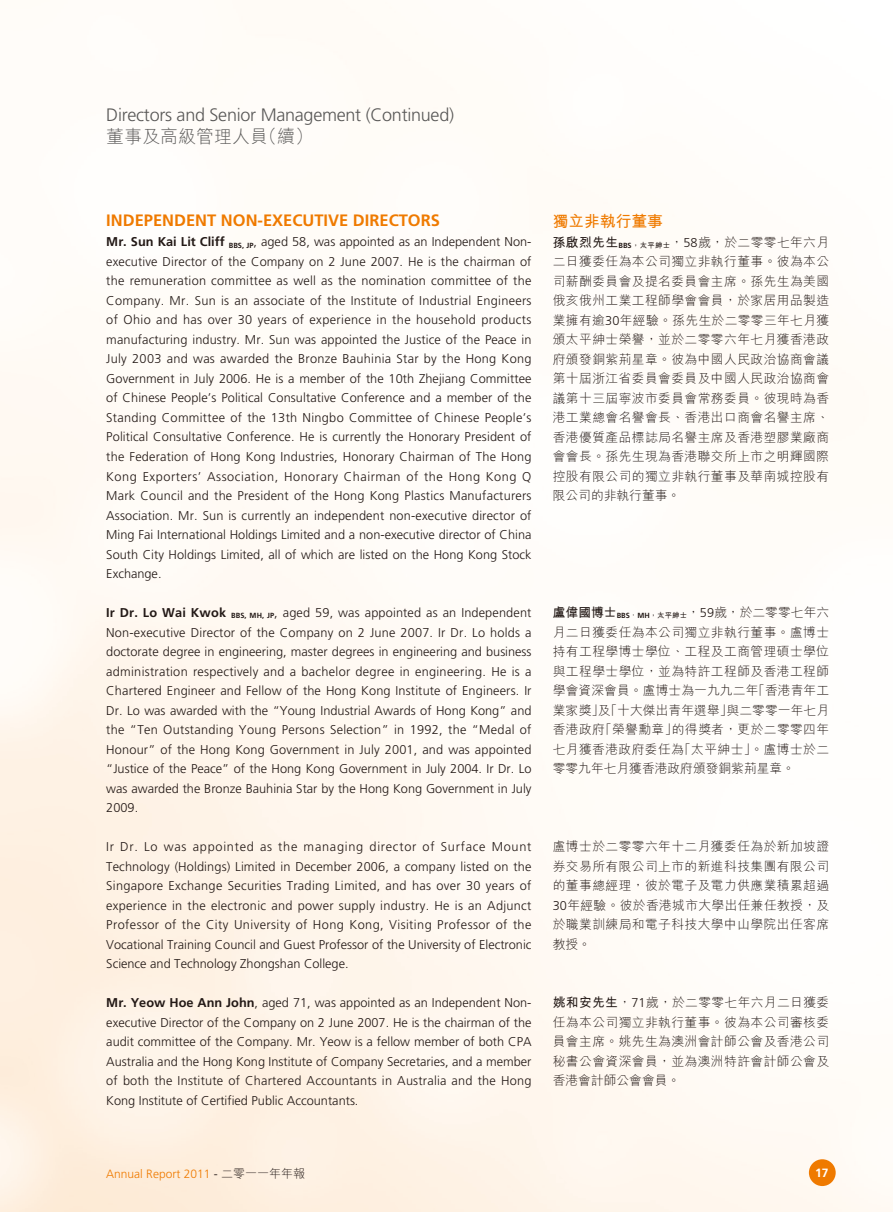
<style>
.page{position:relative;width:893px;height:1212px;background:#fff}
.page>*{position:absolute;margin:0;border:0;box-sizing:border-box;transform-origin:0 0}
.t1{font:300 18px "Frutiger LT Std";letter-spacing:-.015em;color:#595857}
.t2{font:18px "M Hei HK Light E Ten B5 H";color:#595857}
.t3{font:700 16.5px "Frutiger LT Std";color:#ef7a00}
.t4{font:15.75px "M Hei HK Bold E Ten B5 H";color:#ef7a00}
.t5{font:300 12.75px/19.5px "Frutiger LT Std";color:#231916;text-align:justify}
.t6{font:12.75px/19.5px "M Hei HK Light E Ten B5 H";letter-spacing:.035em;color:#231916;text-align:justify}
.t7{font:300 12px "Frutiger LT Std";color:#ef7a00}
.t8{font:700 12px "Frutiger LT Std";color:#fff}
.s1{font-weight:700}
.s2{font-family:"M Hei HK Bold E Ten B5 H"}
.s3{font-family:"Frutiger LT Std";font-weight:300}
.s4{color:#231916}
.s5{font-family:"M Hei HK Light E Ten B5 H";font-weight:400;color:#231916}
</style>
<div class="page">
<div style="left:809px;top:1159px;width:27px;height:27px;background:#ef7a00;border-radius:50%"></div>
<h1 class="t1" style="left:106px;top:106px;width:349px">Directors and Senior Management (Continued)</h1>
<h1 class="t2" style="left:106px;top:129px;width:208px">董事及高級管理人員（續）</h1>
<p class="t3" style="left:106px;top:213px;width:335px">INDEPENDENT NON-EXECUTIVE DIRECTORS</p>
<p class="t5" style="left:106px;top:233px;width:427px"><span class="s1">Mr. Sun Kai Lit Cliff</span> <sub>BBS,</sub> <sub>JP</sub>, aged 58, was appointed as an Independent Non&shy;executive Director of the Company on 2 June 2007. He is the chairman of the remuneration committee as well as the nomination committee of the Company. Mr. Sun is an associate of the Institute of Industrial Engineers of Ohio and has over 30 years of experience in the household products manufacturing industry. Mr. Sun was appointed the Justice of the Peace in July 2003 and was awarded the Bronze Bauhinia Star by the Hong Kong Government in July 2006. He is a member of the 10th Zhejiang Committee of Chinese People’s Political Consultative Conference and a member of the Standing Committee of the 13th Ningbo Committee of Chinese People’s Political Consultative Conference. He is currently the Honorary President of the Federation of Hong Kong Industries, Honorary Chairman of The Hong Kong Exporters’ Association, Honorary Chairman of the Hong Kong Q Mark Council and the President of the Hong Kong Plastics Manufacturers Association. Mr. Sun is currently an independent non-executive director of Ming Fai International Holdings Limited and a non-executive director of China South City Holdings Limited, all of which are listed on the Hong Kong Stock Exchange.</p>
<p class="t5" style="left:106px;top:603px;width:427px"><span class="s1">Ir Dr. Lo Wai Kwok</span> <sub>BBS,</sub> <sub>MH,</sub> <sub>JP</sub>, aged 59, was appointed as an Independent Non-executive Director of the Company on 2 June 2007. Ir Dr. Lo holds a doctorate degree in engineering, master degrees in engineering and business administration respectively and a bachelor degree in engineering. He is a Chartered Engineer and Fellow of the Hong Kong Institute of Engineers. Ir Dr. Lo was awarded with the “Young Industrial Awards of Hong Kong” and the “Ten Outstanding Young Persons Selection” in 1992, the “Medal of Honour” of the Hong Kong Government in July 2001, and was appointed “Justice of the Peace” of the Hong Kong Government in July 2004. Ir Dr. Lo was awarded the Bronze Bauhinia Star by the Hong Kong Government in July 2009.</p>
<p class="t5" style="left:106px;top:837px;width:427px">Ir Dr. Lo was appointed as the managing director of Surface Mount Technology (Holdings) Limited in December 2006, a company listed on the Singapore Exchange Securities Trading Limited, and has over 30 years of experience in the electronic and power supply industry. He is an Adjunct Professor of the City University of Hong Kong, Visiting Professor of the Vocational Training Council and Guest Professor of the University of Electronic Science and Technology Zhongshan College.</p>
<p class="t5" style="left:106px;top:993px;width:427px"><span class="s1">Mr. Yeow Hoe Ann John</span>, aged 71, was appointed as an Independent Non&shy;executive Director of the Company on 2 June 2007. He is the chairman of the audit committee of the Company. Mr. Yeow is a fellow member of both CPA Australia and the Hong Kong Institute of Company Secretaries, and a member of both the Institute of Chartered Accountants in Australia and the Hong Kong Institute of Certified Public Accountants.</p>
<p class="t4" style="left:553px;top:215px;width:112px">獨立非執行董事</p>
<p class="t6" style="left:553px;top:234px;width:278px"><span class="s2">孫啟烈先生</span><sub>BBS</sub><sub>，太平紳士</sub>，<span class="s3">58</span>歲，於二零零七年六月二日獲委任為本公司獨立非執行董事。彼為本公司薪酬委員會及提名委員會主席。孫先生為美國俄亥俄州工業工程師學會會員，於家居用品製造業擁有逾<span class="s3">30</span>年經驗。孫先生於二零零三年七月獲頒太平紳士榮譽，並於二零零六年七月獲香港政府頒發銅紫荊星章。彼為中國人民政治協商會議第十屆浙江省委員會委員及中國人民政治協商會議第十三屆寧波市委員會常務委員。彼現時為香港工業總會名譽會長、香港出口商會名譽主席、香港優質產品標誌局名譽主席及香港塑膠業廠商會會長。孫先生現為香港聯交所上市之明輝國際控股有限公司的獨立非執行董事及華南城控股有限公司的非執行董事。</p>
<p class="t6" style="left:553px;top:604px;width:278px"><span class="s2">盧偉國博士</span><sub>BBS</sub><sub>，</sub><sub>MH</sub><sub>，太平紳士</sub>，<span class="s3">59</span>歲，於二零零七年六月二日獲委任為本公司獨立非執行董事。盧博士持有工程學博士學位、工程及工商管理碩士學位與工程學士學位，並為特許工程師及香港工程師學會資深會員。盧博士為一九九二年「香港青年工業家獎」及「十大傑出青年選舉」與二零零一年七月香港政府「榮譽勳章」的得獎者，更於二零零四年七月獲香港政府委任為「太平紳士」。盧博士於二零零九年七月獲香港政府頒發銅紫荊星章。</p>
<p class="t6" style="left:553px;top:838px;width:278px">盧博士於二零零六年十二月獲委任為於新加坡證券交易所有限公司上市的新進科技集團有限公司的董事總經理，彼於電子及電力供應業積累超過<span class="s3">30</span>年經驗。彼於香港城市大學出任兼任教授，及於職業訓練局和電子科技大學中山學院出任客席教授。</p>
<p class="t6" style="left:553px;top:994px;width:278px"><span class="s2">姚和安先生</span>，<span class="s3">71</span>歲，於二零零七年六月二日獲委任為本公司獨立非執行董事。彼為本公司審核委員會主席。姚先生為澳洲會計師公會及香港公司秘書公會資深會員，並為澳洲特許會計師公會及香港會計師公會會員。</p>
<p class="t7" style="left:106px;top:1168px;width:200px">Annual Report 2011 <span class="s4">-</span> <span class="s5">二零一一年年報</span></p>
<p class="t8" style="left:815px;top:1167px;width:15px">17</p>
</div>
